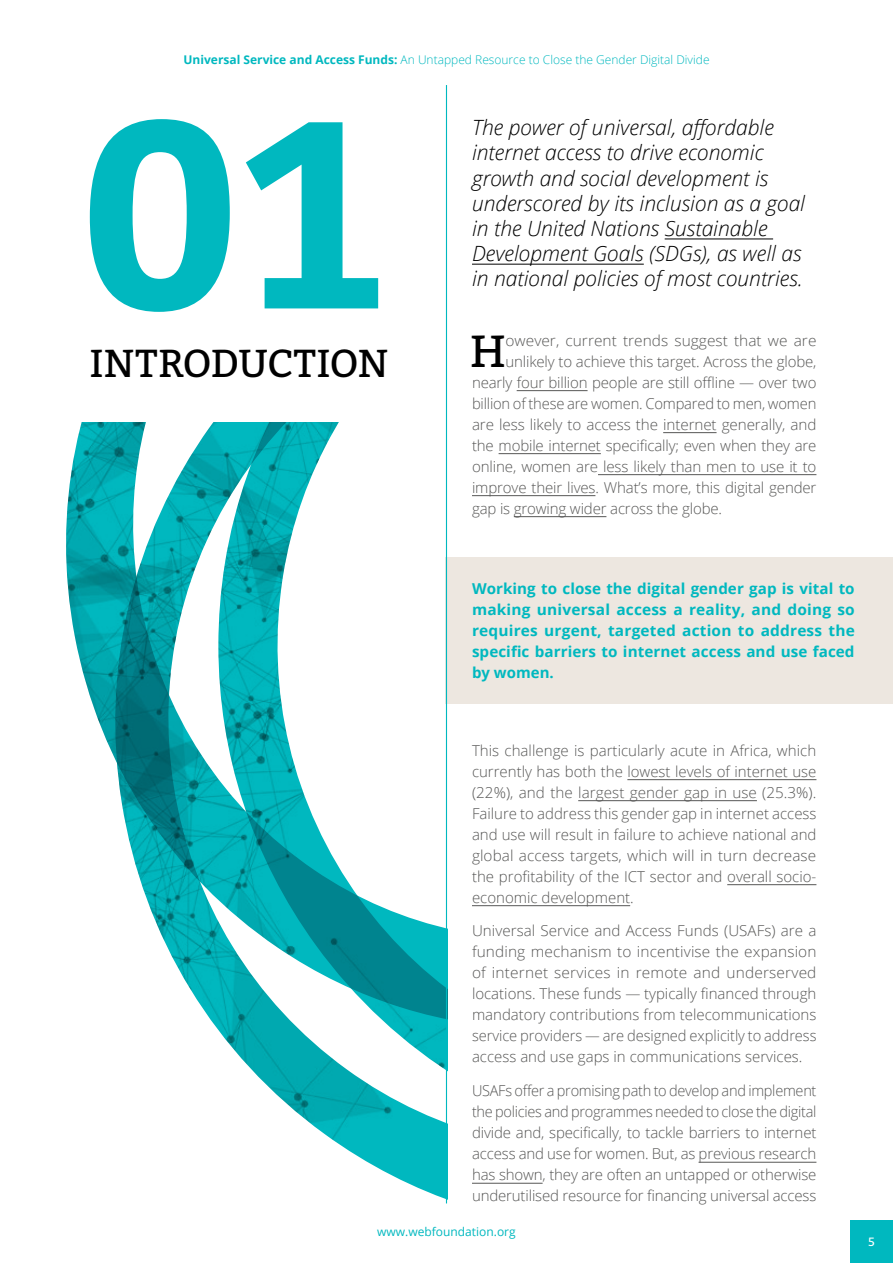
<style>
.page{position:relative;width:893px;height:1263px;background:#fff}
.page>*{position:absolute;margin:0;border:0;box-sizing:border-box;transform-origin:0 0}
.t1{font:700 264px "Bitter";color:#00b8bf}
.t2{font:45px "Bitter";color:#000}
.t3{font:39px "Bitter";letter-spacing:-.03em;color:#000}
.t4{font:italic 300 21px/25.2px "Open Sans";color:#000}
.t5{font:300 15px/21px "Open Sans";letter-spacing:-.01em;color:#575756;text-align:justify}
.t6{font:700 15px/21px "Open Sans";letter-spacing:.005em;color:#00b8bf;text-align:justify}
.t7{font:300 12px "Open Sans";color:#00b8bf}
.t8{font:12px "Open Sans";color:#00b8bf}
.t9{font:12px "Bitter";color:#fff}
.s1{font-weight:700}
</style>
<div class="page">
<div style="left:446px;top:557px;width:447px;height:146px;background:#ede7e0"></div>
<svg style="left:66px;top:422px;width:36px;height:307px"></svg>
<svg style="left:102px;top:422px;width:345px;height:782px"></svg>
<hr style="left:446px;top:85px;width:1px;height:1118px;background:#00b8bf">
<hr style="left:665px;top:239px;width:108px;height:1px;background:#000">
<hr style="left:472px;top:264px;width:172px;height:1px;background:#000">
<hr style="left:517px;top:390px;width:71px;height:1px;background:#575756">
<hr style="left:663px;top:432px;width:54px;height:1px;background:#575756">
<hr style="left:499px;top:453px;width:102px;height:1px;background:#575756">
<hr style="left:598px;top:474px;width:218px;height:1px;background:#575756">
<hr style="left:472px;top:495px;width:123px;height:1px;background:#575756">
<hr style="left:514px;top:516px;width:92px;height:1px;background:#575756">
<hr style="left:627px;top:779px;width:189px;height:1px;background:#575756">
<hr style="left:578px;top:800px;width:179px;height:1px;background:#575756">
<hr style="left:727px;top:884px;width:89px;height:1px;background:#575756">
<hr style="left:472px;top:905px;width:158px;height:1px;background:#575756">
<hr style="left:698px;top:1162px;width:118px;height:1px;background:#575756">
<hr style="left:472px;top:1183px;width:71px;height:1px;background:#575756">
<div style="left:850px;top:1220px;width:43px;height:43px;background:#00b8bf"></div>
<p class="t7" style="left:184px;top:51px;width:528px"><span class="s1">Universal Service and Access Funds:</span> An Untapped Resource to Close the Gender Digital Divide</p>
<h1 class="t1" style="left:74px;top:12px;width:311px">01</h1>
<h3 class="t3" style="left:89px;top:336px;width:301px">INTRODUCTION</h3>
<p class="t4" style="left:472px;top:114px;width:335px">The power of universal, affordable internet access to drive economic growth and social development is underscored by its inclusion as a goal in the United Nations Sustainable Development Goals (SDGs), as well as in national policies of most countries.</p>
<h2 class="t2" style="left:470px;top:318px;width:37px">H</h2>
<p class="t5" style="left:505px;top:329px;width:312px">owever, current trends suggest that we are</p>
<p class="t5" style="left:505px;top:350px;width:312px">unlikely to achieve this target. Across the globe,</p>
<p class="t5" style="left:472px;top:371px;width:346px">nearly four billion people are still offline — over two</p>
<p class="t5" style="left:472px;top:392px;width:346px">billion of these are women. Compared to men, women</p>
<p class="t5" style="left:472px;top:413px;width:346px">are less likely to access the internet generally, and</p>
<p class="t5" style="left:472px;top:434px;width:346px">the mobile internet specifically; even when they are</p>
<p class="t5" style="left:472px;top:455px;width:346px">online, women are less likely than men to use it to</p>
<p class="t5" style="left:472px;top:476px;width:346px">improve their lives. What’s more, this digital gender</p>
<p class="t5" style="left:472px;top:497px;width:252px">gap is growing wider across the globe.</p>
<p class="t6" style="left:472px;top:577px;width:384px">Working to close the digital gender gap is vital to making universal access a reality, and doing so requires urgent, targeted action to address the specific barriers to internet access and use faced by women.</p>
<p class="t5" style="left:472px;top:739px;width:346px">This challenge is particularly acute in Africa, which currently has both the lowest levels of internet use (22%), and the largest gender gap in use (25.3%).<br>Failure to address this gender gap in internet access and use will result in failure to achieve national and global access targets, which will in turn decrease the profitability of the ICT sector and overall socio&shy;economic development.</p>
<p class="t5" style="left:472px;top:920px;width:346px">Universal Service and Access Funds (USAFs) are a funding mechanism to incentivise the expansion of internet services in remote and underserved locations. These funds — typically financed through mandatory contributions from telecommunications service providers — are designed explicitly to address access and use gaps in communications services.</p>
<p class="t5" style="left:472px;top:1080px;width:346px">USAFs offer a promising path to develop and implement the policies and programmes needed to close the digital divide and, specifically, to tackle barriers to internet access and use for women. But, as previous research has shown, they are often an untapped or otherwise underutilised resource for financing universal access</p>
<p class="t8" style="left:377px;top:1224px;width:140px">www.webfoundation.org</p>
<p class="t9" style="left:868px;top:1233px;width:8px">5</p>
</div>
